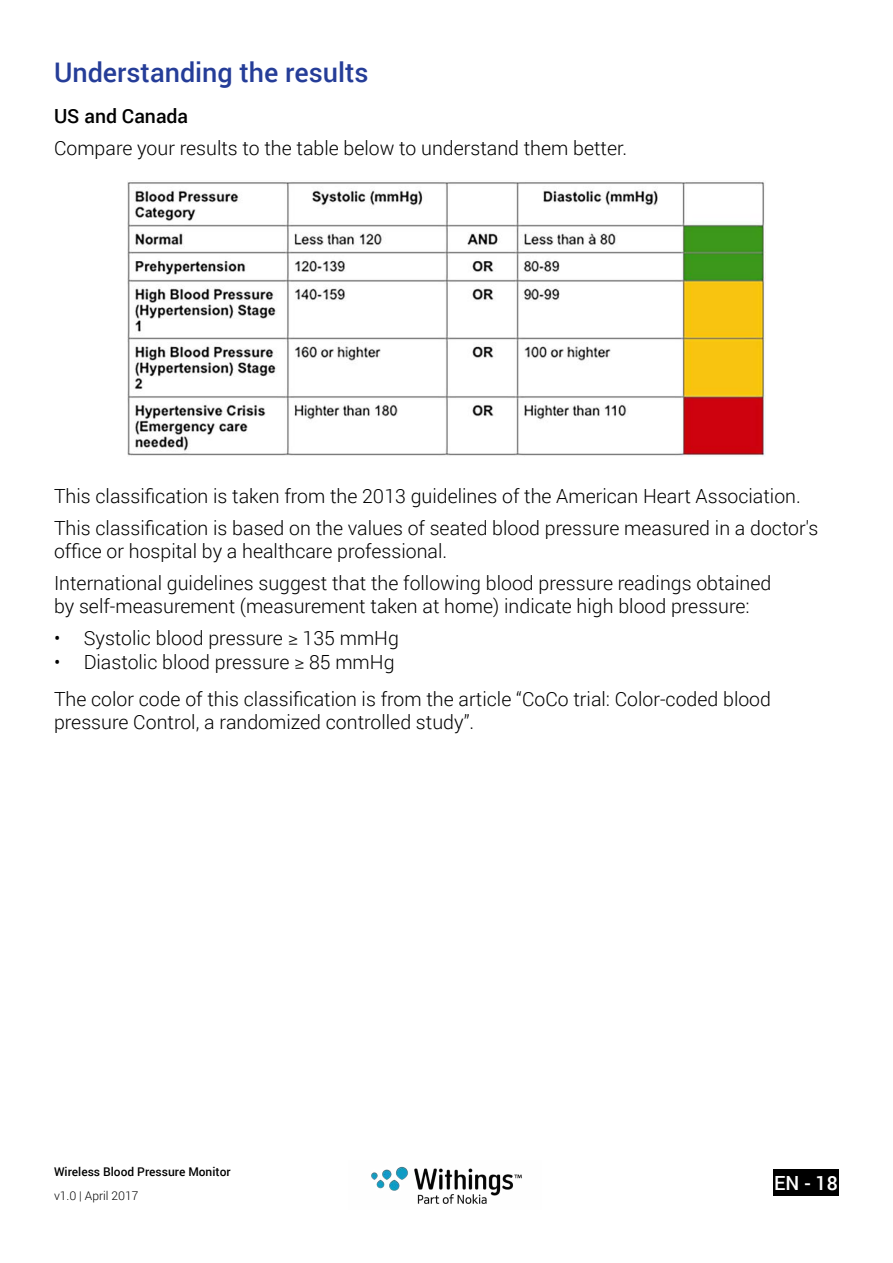
<style>
.page{position:relative;width:893px;height:1263px;background:#fff}
.page>*{position:absolute;margin:0;border:0;box-sizing:border-box;transform-origin:0 0}
.t1{font:500 27px "Roboto";color:#253d98}
.t2{font:300 19.5px/32px "Roboto";color:#000}
.t3{font:500 19.5px "Roboto";color:#000}
.t4{font:500 19.5px "Roboto";color:#fff}
.t5{font:500 12px "Roboto";color:#000}
.t6{font:300 12px "Roboto";color:#000}
</style>
<div class="page">
<div style="left:773px;top:1169px;width:66px;height:27px;background:#000"></div>
<img style="left:371px;top:1166px;width:151px;height:38px">
<img style="left:128px;top:182px;width:637px;height:274px">
<h1 class="t1" style="left:54px;top:54px;width:316px">Understanding the results</h1>
<p class="t3" style="left:54px;top:102px;width:136px">US and Canada</p>
<p class="t2" style="left:54px;top:131px;width:575px">Compare your results to the table below to understand them better.</p>
<p class="t2" style="left:54px;top:479px;width:766px">This classification is taken from the 2013 guidelines of the American Heart Association.<br>This classification is based on the values of seated blood pressure measured in a doctor's</p>
<p class="t2" style="left:54px;top:534px;width:719px">office or hospital by a healthcare professional.<br>International guidelines suggest that the following blood pressure readings obtained</p>
<p class="t2" style="left:54px;top:590px;width:697px">by self-measurement (measurement taken at home) indicate high blood pressure:</p>
<p class="t2" style="left:54px;top:622px;width:346px">• Systolic blood pressure ≥ 135 mmHg</p>
<p class="t2" style="left:54px;top:642px;width:718px;line-height:37.3px">• Diastolic blood pressure ≥ 85 mmHg<br>The color code of this classification is from the article “CoCo trial: Color-coded blood</p>
<p class="t2" style="left:54px;top:706px;width:422px">pressure Control, a randomized controlled study”.</p>
<p class="t5" style="left:54px;top:1163px;width:178px">Wireless Blood Pressure Monitor</p>
<p class="t6" style="left:54px;top:1187px;width:86px">v1.0 | April 2017</p>
<p class="t4" style="left:774px;top:1169px;width:65px">EN - 18</p>
</div>
